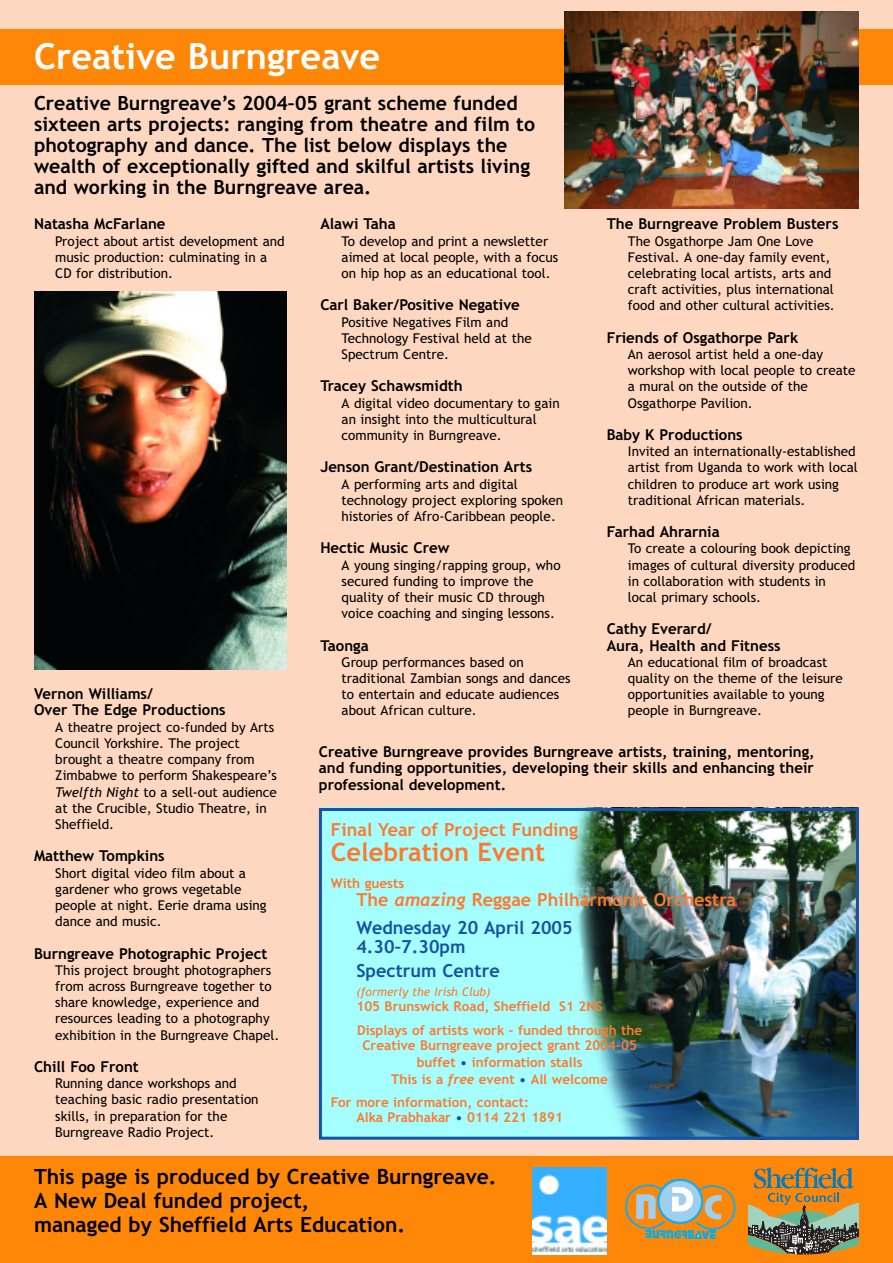
<style>
.page{position:relative;width:893px;height:1263px;background:#fed7c1}
.page>*{position:absolute;margin:0;border:0;box-sizing:border-box;transform-origin:0 0}
.t1{font:700 36px "Trebuchet MS";color:#fff}
.t2{font:700 25.5px "Trebuchet MS";color:#fd792f}
.t3{font:700 21px/24px "Trebuchet MS";color:#000}
.t4{font:700 19.5px/21px "Trebuchet MS";color:#000}
.t5{font:700 18px/28px "Trebuchet MS";color:#fd792f}
.t6{font:700 18px/23.7px "Trebuchet MS";color:#1653a3}
.t7{font:700 15px/16.2px "Trebuchet MS";color:#000}
.t8{font:13.5px/16.2px "Trebuchet MS";color:#000}
.t9{font:700 13.5px/17.1px "Trebuchet MS";color:#fd792f}
.t10{font:italic 12px "Trebuchet MS";color:#fd792f}
.s1{font-style:italic}
.s2{font-family:"Trebuchet";font-style:italic}
.s3{color:#1653a3}
</style>
<div class="page">
<div style="left:0;top:30px;width:893px;height:55px;background:#ff8707"></div>
<img style="left:564px;top:12px;width:295px;height:196px">
<div style="left:0;top:1157px;width:893px;height:106px;background:#ff8707"></div>
<svg style="left:748px;top:1167px;width:111px;height:87px"></svg>
<svg style="left:657px;top:1179px;width:46px;height:45px"></svg>
<div style="left:659px;top:1181px;width:42px;height:41px;background:#9ecfef;border-radius:50%"></div>
<svg style="left:625px;top:1184px;width:111px;height:55px"></svg>
<img style="left:533px;top:1167px;width:74px;height:87px">
<img style="left:34px;top:291px;width:252px;height:379px">
<img style="left:323px;top:812px;width:532px;height:324px">
<div style="left:319px;top:808px;width:540px;height:332px;border:3px solid #1653a3"></div>
<h1 class="t1" style="left:34px;top:36px;width:348px">Creative Burngreave</h1>
<p class="t4" style="left:34px;top:93px;width:503px">Creative Burngreave’s 2004–05 grant scheme funded sixteen arts projects: ranging from theatre and film to photography and dance. The list below displays the wealth of exceptionally gifted and skilful artists living and working in the Burngreave area.</p>
<p class="t7" style="left:34px;top:216px;width:133px">Natasha McFarlane</p>
<p class="t8" style="left:55px;top:233px;width:231px">Project about artist development and music production: culminating in a<br>CD for distribution.</p>
<p class="t7" style="left:320px;top:216px;width:77px">Alawi Taha</p>
<p class="t8" style="left:342px;top:233px;width:218px">To develop and print a newsletter aimed at local people, with a focus on hip hop as an educational tool.</p>
<p class="t7" style="left:320px;top:297px;width:201px">Carl Baker/Positive Negative</p>
<p class="t8" style="left:342px;top:314px;width:192px">Positive Negatives Film and<br>Technology Festival held at the<br>Spectrum Centre.</p>
<p class="t7" style="left:320px;top:378px;width:144px">Tracey Schawsmidth</p>
<p class="t8" style="left:342px;top:395px;width:220px">A digital video documentary to gain an insight into the multicultural community in Burngreave.</p>
<p class="t7" style="left:320px;top:459px;width:213px">Jenson Grant/Destination Arts</p>
<p class="t8" style="left:342px;top:476px;width:223px">A performing arts and digital technology project exploring spoken histories of Afro-Caribbean people.</p>
<p class="t7" style="left:320px;top:540px;width:131px">Hectic Music Crew</p>
<p class="t8" style="left:342px;top:557px;width:220px">A young singing/rapping group, who secured funding to improve the quality of their music CD through voice coaching and singing lessons.</p>
<p class="t7" style="left:320px;top:637px;width:50px">Taonga</p>
<p class="t8" style="left:342px;top:654px;width:231px">Group performances based on traditional Zambian songs and dances to entertain and educate audiences about African culture.</p>
<p class="t7" style="left:607px;top:216px;width:233px">The Burngreave Problem Busters</p>
<p class="t8" style="left:628px;top:233px;width:208px">The Osgathorpe Jam One Love Festival. A one-day family event, celebrating local artists, arts and craft activities, plus international food and other cultural activities.</p>
<p class="t7" style="left:607px;top:330px;width:193px">Friends of Osgathorpe Park</p>
<p class="t8" style="left:628px;top:346px;width:229px">An aerosol artist held a one-day workshop with local people to create a mural on the outside of the<br>Osgathorpe Pavilion.</p>
<p class="t7" style="left:607px;top:427px;width:138px">Baby K Productions</p>
<p class="t8" style="left:628px;top:443px;width:231px">Invited an internationally-established artist from Uganda to work with local children to produce art work using traditional African materials.</p>
<p class="t7" style="left:607px;top:524px;width:115px">Farhad Ahrarnia</p>
<p class="t8" style="left:628px;top:541px;width:229px">To create a colouring book depicting images of cultural diversity produced in collaboration with students in local primary schools.</p>
<p class="t7" style="left:607px;top:621px;width:175px">Cathy Everard/<br>Aura, Health and Fitness</p>
<p class="t8" style="left:628px;top:654px;width:216px">An educational film of broadcast quality on the theme of the leisure opportunities available to young people in Burngreave.</p>
<p class="t7" style="left:34px;top:686px;width:193px">Vernon Williams/<br>Over The Edge Productions</p>
<p class="t8" style="left:55px;top:719px;width:223px">A theatre project co-funded by Arts<br>Council Yorkshire. The project brought a theatre company from<br>Zimbabwe to perform Shakespeare’s<br><span class="s1">Twelfth Night</span> to a sell-out audience at the Crucible, Studio Theatre, in<br>Sheffield.</p>
<p class="t7" style="left:34px;top:848px;width:132px">Matthew Tompkins</p>
<p class="t8" style="left:55px;top:865px;width:213px">Short digital video film about a gardener who grows vegetable people at night. Eerie drama using dance and music.</p>
<p class="t7" style="left:34px;top:945px;width:235px">Burngreave Photographic Project</p>
<p class="t8" style="left:55px;top:962px;width:226px">This project brought photographers from across Burngreave together to share knowledge, experience and resources leading to a photography exhibition in the Burngreave Chapel.</p>
<p class="t7" style="left:34px;top:1059px;width:106px">Chill Foo Front</p>
<p class="t8" style="left:55px;top:1075px;width:205px">Running dance workshops and teaching basic radio presentation skills, in preparation for the<br>Burngreave Radio Project.</p>
<p class="t7" style="left:319px;top:744px;width:497px;text-align:justify">Creative Burngreave provides Burngreave artists, training, mentoring, and funding opportunities, developing their skills and enhancing their professional development.</p>
<h3 class="t5" style="left:331px;top:815px;width:249px">Final Year of Project Funding</h3>
<h2 class="t2" style="left:331px;top:837px;width:216px">Celebration Event</h2>
<p class="t9" style="left:331px;top:874px;width:75px">With guests</p>
<h3 class="t5" style="left:356px;top:885px;width:381px">The <span class="s2">amazing</span> Reggae Philharmonic Orchestra<br><span class="s3">Wednesday 20 April 2005</span></h3>
<h3 class="t6" style="left:356px;top:935px;width:145px">4.30–7.30pm<br>Spectrum Centre</h3>
<p class="t10" style="left:356px;top:985px;width:136px">(formerly the Irish Club)</p>
<p class="t9" style="left:356px;top:994px;width:287px;line-height:23.5px">105 Brunswick Road, Sheffield S1 2NS<br>Displays of artists work – funded through the</p>
<p class="t9" style="left:362px;top:1036px;width:276px;text-align:center">Creative Burngreave project grant 2004–05 buffet <span class="s3">•</span> information stalls<br>This is a <span class="s2">free</span> event <span class="s3">•</span> All welcome</p>
<p class="t9" style="left:356px;top:1095px;width:208px;line-height:15px;text-indent:-26px">For more information, contact:<br>Alka Prabhakar <span class="s3">•</span> 0114 221 1891</p>
<h3 class="t3" style="left:34px;top:1165px;width:464px">This page is produced by Creative Burngreave.<br>A New Deal funded project,<br>managed by Sheffield Arts Education.</h3>
</div>
